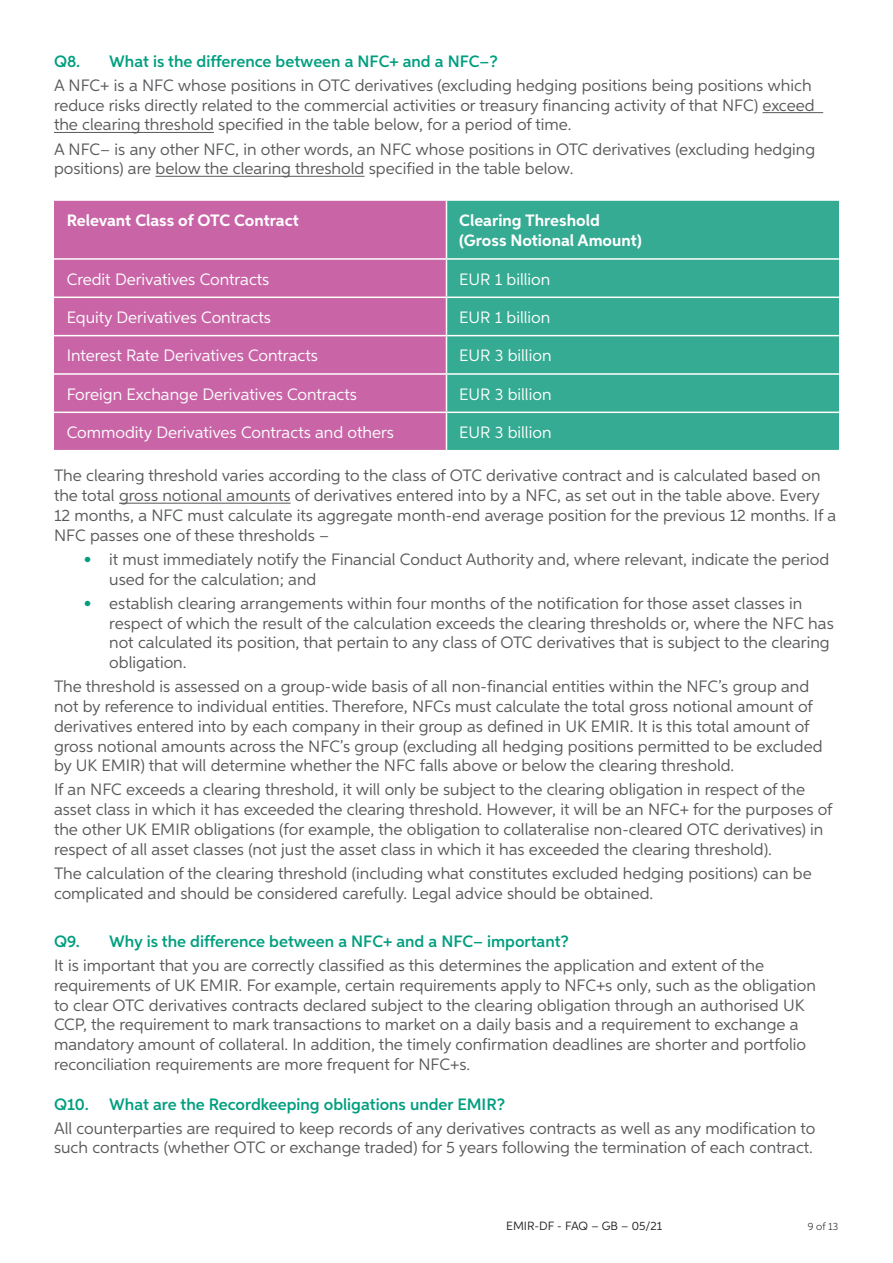
<style>
.page{position:relative;width:893px;height:1263px;background:#fff}
.page>*{position:absolute;margin:0;border:0;box-sizing:border-box;transform-origin:0 0}
.t1{font:16.5px/19.8px "Aspira";color:#58595b}
.t2{font:16.5px "Aspira";color:#fff}
.t3{font:600 16.5px "Aspira";color:#009e7f}
.t4{font:700 16.5px "Aspira";color:#fff}
.t5{font:12px "Aspira";color:#231f20}
.t6{font:300 10.5px "Aspira";color:#231f20}
.s1{color:#009e7f}
</style>
<div class="page">
<hr style="left:762px;top:112px;width:61px;height:1px;background:#58595b">
<hr style="left:54px;top:132px;width:160px;height:1px;background:#58595b">
<hr style="left:156px;top:176px;width:208px;height:1px;background:#58595b">
<hr style="left:119px;top:503px;width:172px;height:1px;background:#58595b">
<div style="left:54px;top:201px;width:392px;height:249px;background:#c965a7"></div>
<div style="left:447px;top:201px;width:392px;height:249px;background:#34ab92"></div>
<hr style="left:54px;top:258px;width:392px;height:2px;background:#fff">
<hr style="left:446px;top:258px;width:393px;height:2px;background:#fff">
<hr style="left:54px;top:297px;width:392px;height:1px;background:#fff">
<hr style="left:446px;top:297px;width:393px;height:1px;background:#fff">
<hr style="left:54px;top:335px;width:392px;height:1px;background:#fff">
<hr style="left:446px;top:335px;width:393px;height:1px;background:#fff">
<hr style="left:54px;top:373px;width:392px;height:2px;background:#fff">
<hr style="left:446px;top:373px;width:393px;height:2px;background:#fff">
<hr style="left:54px;top:412px;width:392px;height:1px;background:#fff">
<hr style="left:446px;top:412px;width:393px;height:1px;background:#fff">
<p class="t3" style="left:54px;top:51px;width:445px">Q8. What is the difference between a NFC+ and a NFC–?</p>
<p class="t1" style="left:54px;top:75px;width:762px">A NFC+ is a NFC whose positions in OTC derivatives (excluding hedging positions being positions which reduce risks directly related to the commercial activities or treasury financing activity of that NFC) exceed the clearing threshold specified in the table below, for a period of time.</p>
<p class="t1" style="left:54px;top:139px;width:763px">A NFC– is any other NFC, in other words, an NFC whose positions in OTC derivatives (excluding hedging positions) are below the clearing threshold specified in the table below.</p>
<p class="t4" style="left:67px;top:211px;width:234px">Relevant Class of OTC Contract</p>
<p class="t4" style="left:459px;top:211px;width:142px">Clearing Threshold</p>
<p class="t4" style="left:459px;top:230px;width:184px">(Gross Notional Amount)</p>
<p class="t2" style="left:67px;top:269px;width:204px">Credit Derivatives Contracts</p>
<p class="t2" style="left:459px;top:269px;width:93px">EUR 1 billion</p>
<p class="t2" style="left:67px;top:307px;width:206px">Equity Derivatives Contracts</p>
<p class="t2" style="left:459px;top:307px;width:93px">EUR 1 billion</p>
<p class="t2" style="left:67px;top:345px;width:253px">Interest Rate Derivatives Contracts</p>
<p class="t2" style="left:459px;top:345px;width:94px">EUR 3 billion</p>
<p class="t2" style="left:67px;top:384px;width:292px">Foreign Exchange Derivatives Contracts</p>
<p class="t2" style="left:459px;top:384px;width:94px">EUR 3 billion</p>
<p class="t2" style="left:67px;top:422px;width:329px">Commodity Derivatives Contracts and others</p>
<p class="t2" style="left:459px;top:422px;width:94px">EUR 3 billion</p>
<p class="t1" style="left:54px;top:466px;width:784px">The clearing threshold varies according to the class of OTC derivative contract and is calculated based on the total gross notional amounts of derivatives entered into by a NFC, as set out in the table above. Every 12 months, a NFC must calculate its aggregate month-end average position for the previous 12 months. If a NFC passes one of these thresholds –</p>
<p class="t1" style="left:109px;top:549px;width:721px;text-indent:-26px"><span class="s1">•</span> it must immediately notify the Financial Conduct Authority and, where relevant, indicate the period used for the calculation; and</p>
<p class="t1" style="left:109px;top:593px;width:726px;text-indent:-26px"><span class="s1">•</span> establish clearing arrangements within four months of the notification for those asset classes in respect of which the result of the calculation exceeds the clearing thresholds or, where the NFC has not calculated its position, that pertain to any class of OTC derivatives that is subject to the clearing obligation.</p>
<p class="t1" style="left:54px;top:676px;width:770px">The threshold is assessed on a group-wide basis of all non-financial entities within the NFC’s group and not by reference to individual entities. Therefore, NFCs must calculate the total gross notional amount of derivatives entered into by each company in their group as defined in UK EMIR. It is this total amount of gross notional amounts across the NFC’s group (excluding all hedging positions permitted to be excluded by UK EMIR) that will determine whether the NFC falls above or below the clearing threshold.</p>
<p class="t1" style="left:54px;top:780px;width:780px">If an NFC exceeds a clearing threshold, it will only be subject to the clearing obligation in respect of the asset class in which it has exceeded the clearing threshold. However, it will be an NFC+ for the purposes of the other UK EMIR obligations (for example, the obligation to collateralise non-cleared OTC derivatives) in respect of all asset classes (not just the asset class in which it has exceeded the clearing threshold).</p>
<p class="t1" style="left:54px;top:863px;width:759px">The calculation of the clearing threshold (including what constitutes excluded hedging positions) can be complicated and should be considered carefully. Legal advice should be obtained.</p>
<p class="t3" style="left:54px;top:931px;width:516px">Q9. Why is the difference between a NFC+ and a NFC– important?</p>
<p class="t1" style="left:54px;top:955px;width:763px">It is important that you are correctly classified as this determines the application and extent of the requirements of UK EMIR. For example, certain requirements apply to NFC+s only, such as the obligation to clear OTC derivatives contracts declared subject to the clearing obligation through an authorised UK CCP, the requirement to mark transactions to market on a daily basis and a requirement to exchange a mandatory amount of collateral. In addition, the timely confirmation deadlines are shorter and portfolio reconciliation requirements are more frequent for NFC+s.</p>
<p class="t3" style="left:54px;top:1094px;width:453px">Q10. What are the Recordkeeping obligations under EMIR?</p>
<p class="t1" style="left:54px;top:1118px;width:763px">All counterparties are required to keep records of any derivatives contracts as well as any modification to such contracts (whether OTC or exchange traded) for 5 years following the termination of each contract.</p>
<p class="t5" style="left:506px;top:1219px;width:158px">EMIR-DF - FAQ – GB – 05/21</p>
<p class="t6" style="left:808px;top:1220px;width:32px">9 of 13</p>
</div>
